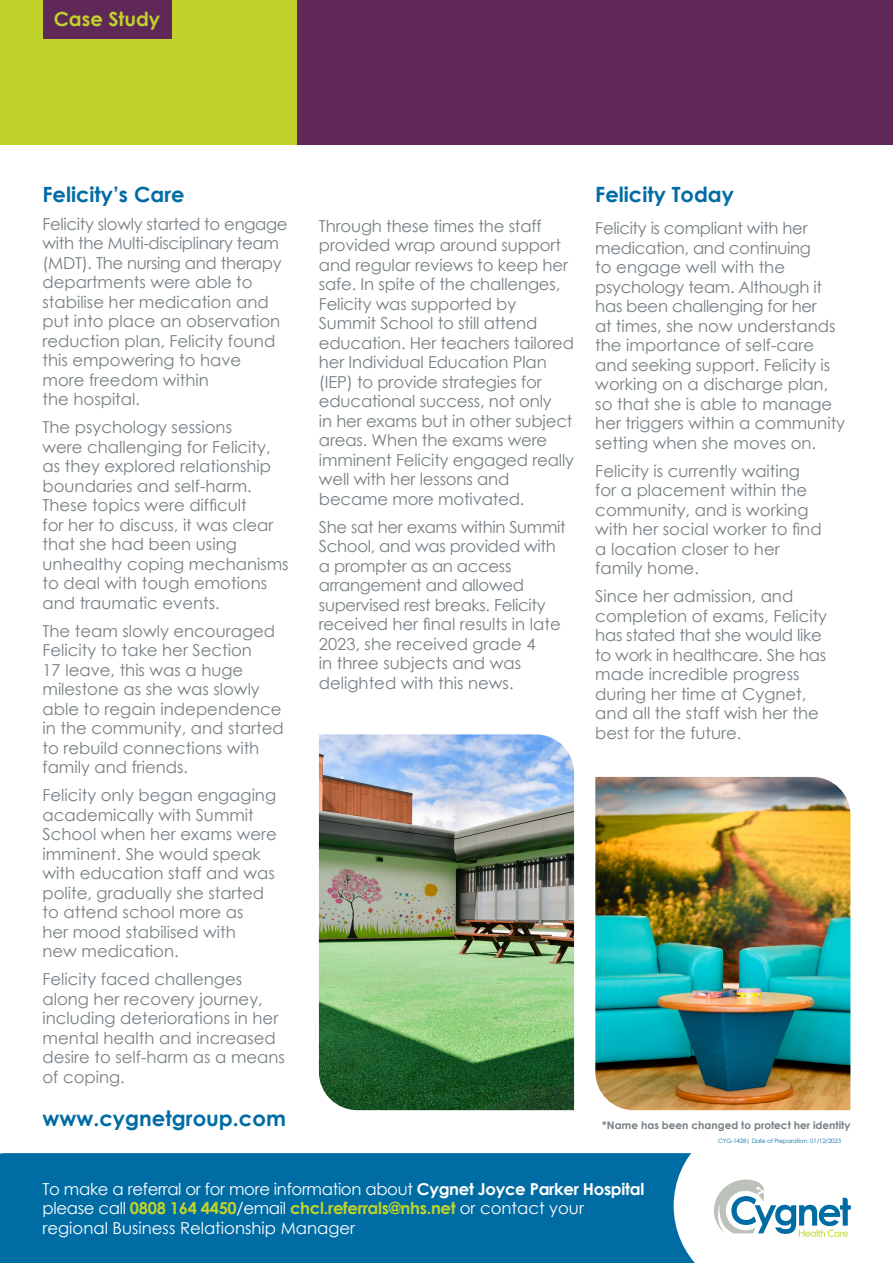
<style>
.page{position:relative;width:893px;height:1263px;background:#fff}
.page>*{position:absolute;margin:0;border:0;box-sizing:border-box;transform-origin:0 0}
.t1{font:700 21.15px "Century Gothic";color:#006ca4}
.HEADLINE{font:700 21px "Century Gothic";color:#006ca4}
.t2{font:700 19.5px "Century Gothic";color:#c0d32b}
.BODY{font:16.5px/19.5px "Century Gothic";color:#767f84}
.HEADLINE-2{font:16.5px/19.5px "Century Gothic";color:#767f84}
.BODY-2{font:16.5px/19.5px "Century Gothic";letter-spacing:-.02em;color:#767f84}
.t3{font:16.5px/19.5px "Century Gothic";letter-spacing:-.01em;color:#fff}
.t4{font:700 10.5px "Century Gothic";color:#767f84}
.t5{font:6px "Century Gothic";letter-spacing:-.02em;color:#006ca4}
.s1{font-weight:700}
.s2{font-weight:700;color:#c0d32b}
</style>
<div class="page">
<div style="left:0;top:1153px;width:674px;height:110px;background:#006ca4"></div>
<div style="left:0;top:0;width:298px;height:145px;background:#c0d32b"></div>
<div style="left:298px;top:0;width:595px;height:145px;background:#5f2857"></div>
<div style="left:43px;top:0;width:128px;height:38px;background:#5f2857"></div>
<svg style="left:674px;top:1153px;width:177px;height:110px"></svg>
<img style="left:595px;top:777px;width:255px;height:333px">
<img style="left:319px;top:734px;width:255px;height:376px">
<p class="t2" style="left:54px;top:4px;width:108px">Case Study</p>
<p class="HEADLINE" style="left:43px;top:178px;width:143px">Felicity’s Care</p>
<p class="BODY" style="left:43px;top:214px;width:247px">Felicity slowly started to engage with the Multi-disciplinary team (MDT). The nursing and therapy departments were able to stabilise her medication and put into place an observation reduction plan, Felicity found this empowering to have<br>more freedom within<br>the hospital.</p>
<p class="BODY" style="left:43px;top:417px;width:248px">The psychology sessions<br>were challenging for Felicity, as they explored relationship boundaries and self-harm.<br>These topics were difficult<br>for her to discuss, it was clear that she had been using unhealthy coping mechanisms to deal with tough emotions and traumatic events.</p>
<p class="BODY" style="left:43px;top:621px;width:243px">The team slowly encouraged<br>Felicity to take her Section<br>17 leave, this was a huge milestone as she was slowly able to regain independence in the community, and started to rebuild connections with family and friends.</p>
<p class="BODY" style="left:43px;top:785px;width:236px">Felicity only began engaging academically with Summit<br>School when her exams were imminent. She would speak with education staff and was polite, gradually she started to attend school more as<br>her mood stabilised with<br>new medication.</p>
<p class="BODY" style="left:43px;top:969px;width:244px">Felicity faced challenges along her recovery journey, including deteriorations in her mental health and increased desire to self-harm as a means of coping.</p>
<p class="BODY" style="left:319px;top:216px;width:257px">Through these times the staff provided wrap around support and regular reviews to keep her safe. In spite of the challenges,<br>Felicity was supported by<br>Summit School to still attend education. Her teachers tailored her Individual Education Plan (IEP) to provide strategies for educational success, not only<br>in her exams but in other subject areas. When the exams were imminent Felicity engaged really well with her lessons and became more motivated.</p>
<p class="BODY-2" style="left:319px;top:517px;width:248px">She sat her exams within Summit<br>School, and was provided with a prompter as an access arrangement and allowed supervised rest breaks. Felicity received her final results in late<br>2023, she received grade 4<br>in three subjects and was delighted with this news.</p>
<p class="HEADLINE" style="left:595px;top:178px;width:140px">Felicity Today</p>
<p class="HEADLINE-2" style="left:595px;top:218px;width:251px">Felicity is compliant with her medication, and continuing<br>to engage well with the psychology team. Although it has been challenging for her<br>at times, she now understands the importance of self-care and seeking support. Felicity is working on a discharge plan, so that she is able to manage her triggers within a community setting when she moves on.</p>
<p class="BODY" style="left:595px;top:461px;width:228px">Felicity is currently waiting for a placement within the community, and is working with her social worker to find a location closer to her family home.</p>
<p class="BODY" style="left:595px;top:586px;width:233px">Since her admission, and completion of exams, Felicity has stated that she would like to work in healthcare. She has made incredible progress during her time at Cygnet, and all the staff wish her the best for the future.</p>
<p class="t1" style="left:43px;top:1102px;width:245px">www.cygnetgroup.com</p>
<p class="t4" style="left:602px;top:1117px;width:250px">*Name has been changed to protect her identity</p>
<p class="t5" style="left:718px;top:1137px;width:124px">CYG-1428| Date of Preparation: 01/12/2023</p>
<p class="t3" style="left:43px;top:1179px;width:603px">To make a referral or for more information about <span class="s1">Cygnet Joyce Parker Hospital </span>please call <span class="s2">0808 164 4450</span>/email <span class="s2">chcl.referrals@nhs.net</span> or contact your regional Business Relationship Manager</p>
</div>
